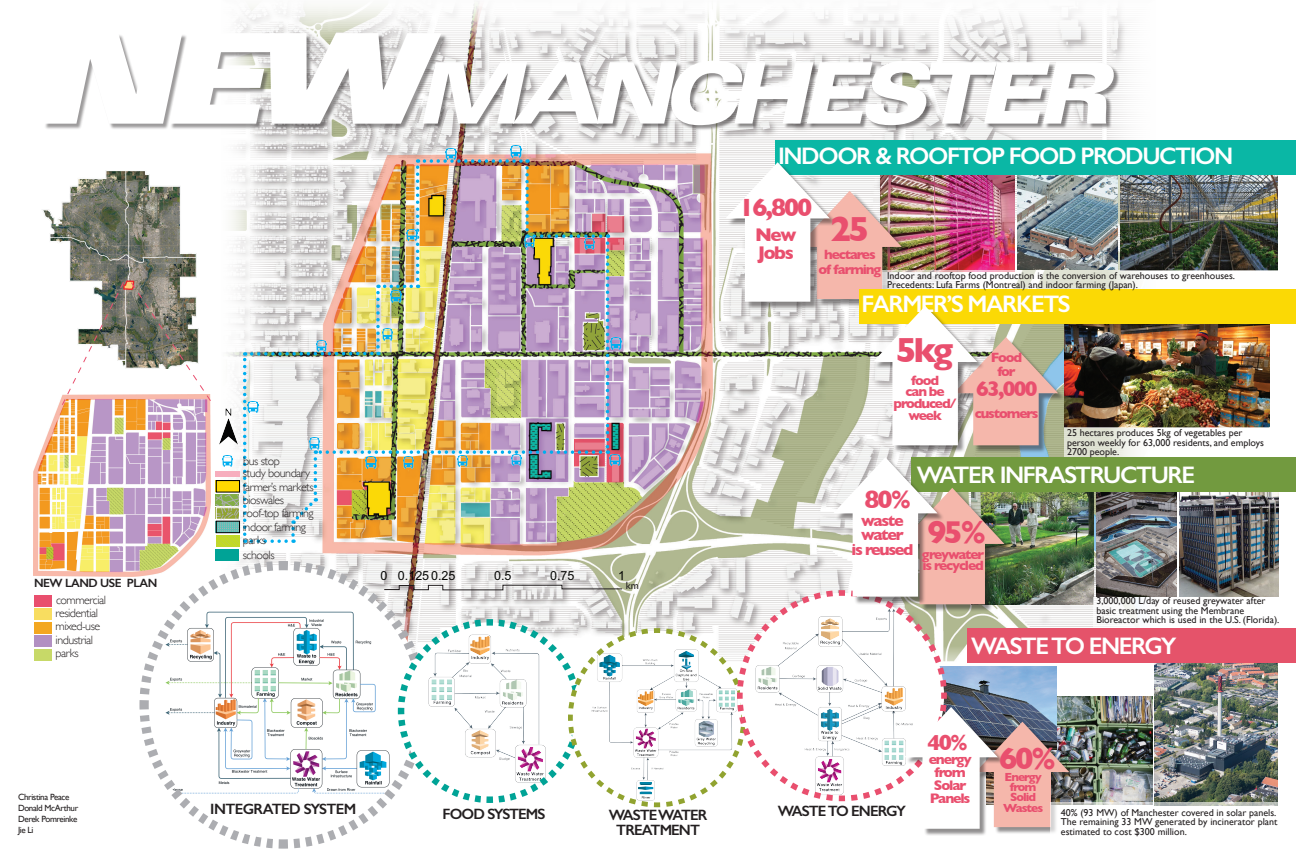
<style>
.page{position:relative;width:1296px;height:864px;background:#fff}
.page>*{position:absolute;margin:0;border:0;box-sizing:border-box;transform-origin:0 0}
.t1{font:125.4px "Univers LT Std X Black Ex Obl";color:#fff}
.t2{font:italic 900 expanded 85px "Univers LT Std";letter-spacing:-.12em;color:#fff}
.t3{font:700 35.55px "Gill Sans";color:#e94f6e}
.t4{font:700 32.2px "Gill Sans";color:#e94f6e}
.t5{font:700 31.05px "Gill Sans";color:#e94f6e}
.t6{font:700 25.4px "Gill Sans";letter-spacing:-.08em;color:#e94f6e}
.t7{font:600 24px "Gill Sans";letter-spacing:-.06em;color:#fff}
.t8{font:700 22.2px "Gill Sans";color:#e94f6e}
.t9{font:700 21.45px "Gill Sans";color:#e94f6e}
.t10{font:700 18.7px/18px "Gill Sans";letter-spacing:-.08em;color:#e94f6e}
.t11{font:700 16.15px/14.8px "Gill Sans";letter-spacing:-.08em;color:#e94f6e}
.t12{font:600 15px/15px "Gill Sans";letter-spacing:-.06em;color:#231f20;text-align:center}
.t13{font:600 15px "Gill Sans";letter-spacing:-.04em;color:#231f20}
.t14{font:700 14.1px/12.9px "Gill Sans";letter-spacing:-.08em;color:#e94f6e;text-align:center}
.t15{font:700 13.7px/11.7px "Gill Sans";letter-spacing:-.08em;color:#e94f6e;text-align:center}
.t16{font:12.55px "Arial";color:#040503}
.t17{font:300 12px "Gill Sans";letter-spacing:-.04em;color:#231f20}
.t18{font:600 12px "Gill Sans";letter-spacing:-.04em;color:#231f20}
.t19{font:700 11.95px "Gill Sans";letter-spacing:-.08em;color:#e94f6e}
.t20{font:10.5px "Gill Sans";color:#231f20}
.t21{font:10px/9.5px "Gill Sans";color:#231f20}
.t22{font:9px "Gill Sans";letter-spacing:-.04em;color:#231f20}
</style>
<div class="page">
<div style="left:215px;top:0;width:951px;height:707px;background:#231f20;opacity:.5"></div>
<img style="left:42px;top:209px;width:19px;height:34px">
<img style="left:902px;top:175px;width:113px;height:95px">
<img style="left:1121px;top:176px;width:157px;height:94px">
<img style="left:1017px;top:176px;width:101px;height:93px">
<img style="left:1155px;top:663px;width:123px;height:140px">
<img style="left:1096px;top:492px;width:80px;height:104px">
<img style="left:34px;top:399px;width:158px;height:178px">
<img style="left:1179px;top:492px;width:100px;height:105px">
<img style="left:1064px;top:324px;width:205px;height:104px">
<img style="left:1069px;top:697px;width:83px;height:106px">
<img style="left:1012px;top:492px;width:82px;height:112px">
<div style="left:799px;top:192px;width:110px;height:115px;background:#231f20;opacity:.5"></div>
<div style="left:817px;top:240px;width:65px;height:59px;background:#f5b7ab"></div>
<div style="left:776px;top:140px;width:520px;height:35px;background:#0ab7a5"></div>
<div style="left:859px;top:289px;width:437px;height:35px;background:#fbd905"></div>
<div style="left:912px;top:457px;width:384px;height:35px;background:#729a3f"></div>
<div style="left:968px;top:629px;width:328px;height:34px;background:#e5536a"></div>
<div style="left:955px;top:339px;width:111px;height:115px;background:#231f20;opacity:.5"></div>
<div style="left:973px;top:387px;width:66px;height:58px;background:#f5b7ab"></div>
<div style="left:875px;top:307px;width:110px;height:146px;background:#231f20;opacity:.5"></div>
<div style="left:892px;top:355px;width:66px;height:90px;background:#fff"></div>
<svg style="left:873px;top:306px;width:185px;height:87px"></svg>
<div style="left:977px;top:723px;width:99px;height:111px;background:#231f20;opacity:.5"></div>
<svg style="left:135px;top:556px;width:934px;height:293px"></svg>
<div style="left:902px;top:489px;width:110px;height:123px;background:#231f20;opacity:.5"></div>
<div style="left:920px;top:537px;width:65px;height:67px;background:#f5b7ab"></div>
<div style="left:835px;top:459px;width:110px;height:146px;background:#231f20;opacity:.5"></div>
<div style="left:853px;top:507px;width:65px;height:90px;background:#fff"></div>
<svg style="left:833px;top:457px;width:171px;height:87px"></svg>
<div style="left:727px;top:164px;width:110px;height:146px;background:#231f20;opacity:.5"></div>
<div style="left:745px;top:212px;width:65px;height:90px;background:#fff"></div>
<svg style="left:725px;top:162px;width:177px;height:85px"></svg>
<svg style="left:883px;top:270px;width:395px;height:19px"></svg>
<svg style="left:1064px;top:428px;width:102px;height:29px"></svg>
<div style="left:1094px;top:597px;width:202px;height:31px;background:#fff"></div>
<div style="left:1051px;top:803px;width:245px;height:61px;background:#fff"></div>
<div style="left:44px;top:34px;width:403px;height:96px;background:#231f20;opacity:.45"></div>
<div style="left:424px;top:62px;width:696px;height:69px;background:#231f20;opacity:.5"></div>
<div style="left:35px;top:595px;width:17px;height:12px;background:#e94f6e"></div>
<div style="left:34px;top:609px;width:17px;height:11px;background:#f8dd60"></div>
<div style="left:34px;top:622px;width:17px;height:11px;background:#f3a721"></div>
<div style="left:34px;top:635px;width:17px;height:12px;background:#b290c2"></div>
<div style="left:34px;top:649px;width:17px;height:11px;background:#c7d968"></div>
<div style="left:216px;top:549px;width:23px;height:12px;background:#00a396"></div>
<img style="left:61px;top:146px;width:561px;height:401px">
<p class="t1" style="left:34px;top:4px;width:393px">NEW</p>
<p class="t2" style="left:415px;top:44px;width:697px">MANCHESTER</p>
<p class="t7" style="left:778px;top:141px;width:457px">INDOOR &amp; ROOFTOP FOOD PRODUCTION</p>
<p class="t6" style="left:739px;top:187px;width:75px">16,800</p>
<p class="t10" style="left:755px;top:225px;width:43px">New<br>Jobs</p>
<p class="t3" style="left:830px;top:201px;width:41px">25</p>
<p class="t15" style="left:819px;top:247px;width:64px;line-height:14.7px">hectares of farming</p>
<p class="t21" style="left:887px;top:270px;width:349px">Indoor and rooftop food production is the conversion of warehouses to greenhouses.<br>Precedents: Lufa Farms (Montreal) and indoor farming (Japan).</p>
<p class="t7" style="left:862px;top:289px;width:210px">FARMER’S MARKETS</p>
<p class="t18" style="left:34px;top:576px;width:125px">NEW LAND USE PLAN</p>
<p class="t17" style="left:56px;top:590px;width:52px">commercial</p>
<p class="t17" style="left:56px;top:604px;width:44px">residential</p>
<p class="t17" style="left:56px;top:617px;width:46px">mixed-use</p>
<p class="t17" style="left:56px;top:630px;width:39px">industrial</p>
<p class="t17" style="left:56px;top:644px;width:25px">parks</p>
<p class="t22" style="left:18px;top:792px;width:53px">Christina Peace</p>
<p class="t22" style="left:18px;top:803px;width:62px">Donald McArthur</p>
<p class="t22" style="left:18px;top:814px;width:61px">Derek Pomreinke</p>
<p class="t22" style="left:18px;top:824px;width:17px">Jie Li</p>
<p class="t17" style="left:243px;top:452px;width:38px">bus stop</p>
<p class="t17" style="left:243px;top:463px;width:69px">study boundary</p>
<p class="t17" style="left:243px;top:477px;width:72px">farmer’s markets</p>
<p class="t17" style="left:243px;top:491px;width:43px">bioswales</p>
<p class="t17" style="left:243px;top:504px;width:72px">roof-top farming</p>
<p class="t17" style="left:243px;top:531px;width:25px">parks</p>
<p class="t17" style="left:243px;top:517px;width:65px">indoor farming</p>
<p class="t17" style="left:243px;top:545px;width:33px">schools</p>
<p class="t16" style="left:380px;top:568px;width:77px">0 0.125 0.25</p>
<p class="t16" style="left:494px;top:568px;width:19px">0.5</p>
<p class="t16" style="left:550px;top:568px;width:26px">0.75</p>
<p class="t16" style="left:618px;top:568px;width:8px">1</p>
<p class="t20" style="left:626px;top:579px;width:15px">km</p>
<p class="t3" style="left:896px;top:321px;width:59px">5kg</p>
<p class="t15" style="left:893px;top:374px;width:65px">food<br>can be produced/ week</p>
<p class="t15" style="left:991px;top:351px;width:33px">Food</p>
<p class="t15" style="left:997px;top:365px;width:20px">for</p>
<p class="t15" style="left:975px;top:407px;width:65px">customers</p>
<p class="t9" style="left:976px;top:372px;width:63px">63,000</p>
<p class="t21" style="left:1067px;top:428px;width:199px">25 hectares produces 5kg of vegetables per person weekly for 63,000 residents, and employs<br>2700 people.</p>
<p class="t7" style="left:917px;top:460px;width:280px">WATER INFRASTRUCTURE</p>
<p class="t6" style="left:865px;top:480px;width:48px">80%</p>
<p class="t11" style="left:861px;top:512px;width:44px">waste water</p>
<p class="t11" style="left:851px;top:542px;width:64px">is reused</p>
<p class="t4" style="left:927px;top:507px;width:60px">95%</p>
<p class="t15" style="left:922px;top:548px;width:64px">greywater</p>
<p class="t15" style="left:923px;top:560px;width:63px">is recycled</p>
<p class="t21" style="left:1096px;top:596px;width:185px">3,000,000 L/day of reused greywater after basic treatment using the Membrane<br>Bioreactor which is used in the U.S. (Florida).</p>
<p class="t7" style="left:971px;top:632px;width:207px">WASTE TO ENERGY</p>
<p class="t13" style="left:210px;top:800px;width:148px">INTEGRATED SYSTEM</p>
<p class="t12" style="left:443px;top:807px;width:105px">FOOD SYSTEMS</p>
<p class="t12" style="left:609px;top:807px;width:100px">WASTE WATER<br>TREATMENT</p>
<p class="t12" style="left:778px;top:803px;width:130px">WASTE TO ENERGY</p>
<p class="t8" style="left:927px;top:724px;width:42px">40%</p>
<p class="t14" style="left:929px;top:752px;width:45px">energy from<br>Solar<br>Panels</p>
<p class="t5" style="left:999px;top:734px;width:58px">60%</p>
<p class="t19" style="left:1005px;top:767px;width:39px">Energy</p>
<p class="t19" style="left:1010px;top:778px;width:28px">from</p>
<p class="t19" style="left:1010px;top:788px;width:28px">Solid</p>
<p class="t19" style="left:1003px;top:798px;width:42px">Wastes</p>
<p class="t21" style="left:1061px;top:808px;width:218px;text-align:justify">40% (93 MW) of Manchester covered in solar panels.<br>The remaining 33 MW generated by incinerator plant estimated to cost $300 million.</p>
</div>
